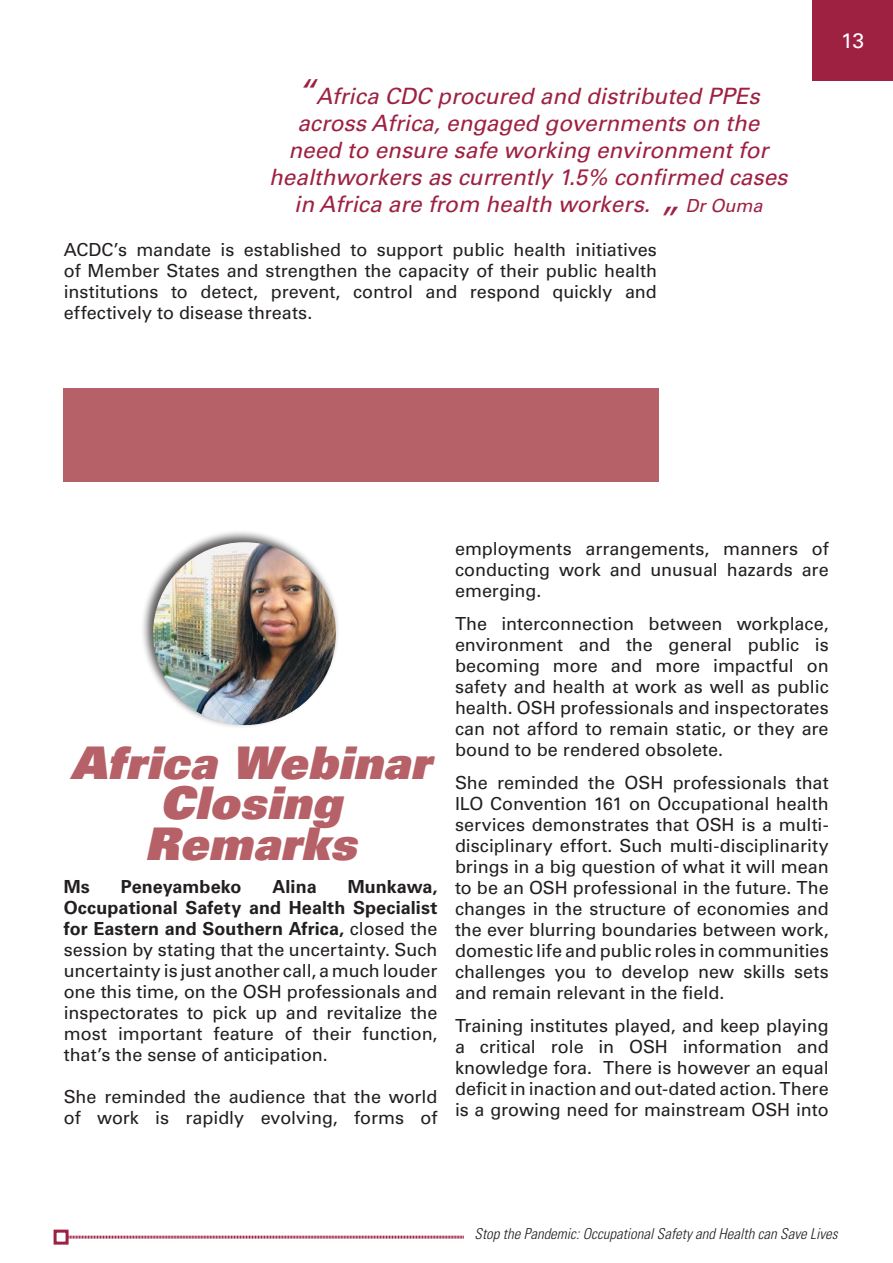
<style>
.page{position:relative;width:893px;height:1263px;background:#fff}
.page>*{position:absolute;margin:0;border:0;box-sizing:border-box;transform-origin:0 0}
.Main_Heading{font:45px/40.5px "Univers LT Std X Black Obl";letter-spacing:.015em;color:#b66167;text-align:center}
.t1{font:italic 34.95px "Univers LT Std";color:#9e2142}
.t2{font:italic 22.5px "Univers LT Std";color:#9e2142}
.t3{font:21px "Univers LT Std";color:#fff}
.t4{font:18px/21px "Univers LT Std";color:#231f20;text-align:justify}
.t5{font:700 18px "Univers LT Std";color:#231f20}
.t6{font:italic 18px "Univers LT Std";color:#9e2142}
.t7{font:italic 300 condensed 15px "Univers LT Std";color:#231f20}
.s1{font-size:34.5px}
.s2{font-weight:700}
</style>
<div class="page">
<div style="left:812px;top:0;width:81px;height:81px;background:#9e2142"></div>
<svg style="left:69px;top:1235px;width:395px;height:4px;background:#ce8fa0"></svg>
<div style="left:54px;top:1229px;width:15px;height:15px;border:3px solid #9e2142"></div>
<div style="left:141px;top:530px;width:199px;height:199px;background:#231f20;opacity:.75"></div>
<img style="left:153px;top:542px;width:183px;height:183px;border-radius:91px">
<div style="left:64px;top:388px;width:595px;height:94px;background:#b66167"></div>
<p class="t2" style="left:297px;top:82px;width:464px"><span class="s1">“</span>Africa CDC procured and distributed PPEs</p>
<p class="t2" style="left:297px;top:109px;width:463px">across Africa, engaged governments on the</p>
<p class="t2" style="left:289px;top:136px;width:481px">need to ensure safe working environment for</p>
<p class="t2" style="left:269px;top:163px;width:520px">healthworkers as currently 1.5% confirmed cases</p>
<p class="t2" style="left:294px;top:190px;width:358px">in Africa are from health workers.</p>
<p class="t1" style="left:656px;top:199px;width:21px">”</p>
<p class="t6" style="left:686px;top:195px;width:79px">Dr Ouma</p>
<p class="t4" style="left:64px;top:239px;width:595px">ACDC’s mandate is established to support public health initiatives of Member States and strengthen the capacity of their public health institutions to detect, prevent, control and respond quickly and effectively to disease threats.</p>
<p class="t3" style="left:841px;top:28px;width:25px">13</p>
<p class="Main_Heading" style="left:71px;top:742px;width:361px">Africa Webinar<br>Closing<br>Remarks</p>
<p class="t5" style="left:64px;top:876px;width:28px">Ms</p>
<p class="t5" style="left:121px;top:876px;width:122px">Peneyambeko</p>
<p class="t5" style="left:273px;top:876px;width:46px">Alina</p>
<p class="t4" style="left:64px;top:877px;width:375px;text-indent:284px"><span class="s2">Munkawa, Occupational Safety and Health Specialist for Eastern and Southern Africa,</span> closed the session by stating that the uncertainty. Such uncertainty is just another call, a much louder one this time, on the OSH professionals and inspectorates to pick up and revitalize the most important feature of their function, that’s the sense of anticipation.</p>
<p class="t4" style="left:64px;top:1087px;width:375px">She reminded the audience that the world of work is rapidly evolving, forms of</p>
<p class="t4" style="left:455px;top:538px;width:375px">employments arrangements, manners of conducting work and unusual hazards are emerging.</p>
<p class="t4" style="left:455px;top:613px;width:375px">The interconnection between workplace, environment and the general public is becoming more and more impactful on safety and health at work as well as public health. OSH professionals and inspectorates can not afford to remain static, or they are bound to be rendered obsolete.</p>
<p class="t4" style="left:455px;top:772px;width:375px">She reminded the OSH professionals that ILO Convention 161 on Occupational health services demonstrates that OSH is a multi&shy;disciplinary effort. Such multi-disciplinarity brings in a big question of what it will mean to be an OSH professional in the future. The changes in the structure of economies and the ever blurring boundaries between work, domestic life and public roles in communities challenges you to develop new skills sets and remain relevant in the field.</p>
<p class="t4" style="left:455px;top:1015px;width:375px">Training institutes played, and keep playing a critical role in OSH information and knowledge fora. There is however an equal deficit in inaction and out-dated action. There is a growing need for mainstream OSH into</p>
<p class="t7" style="left:474px;top:1225px;width:365px">Stop the Pandemic: Occupational Safety and Health can Save Lives</p>
</div>
